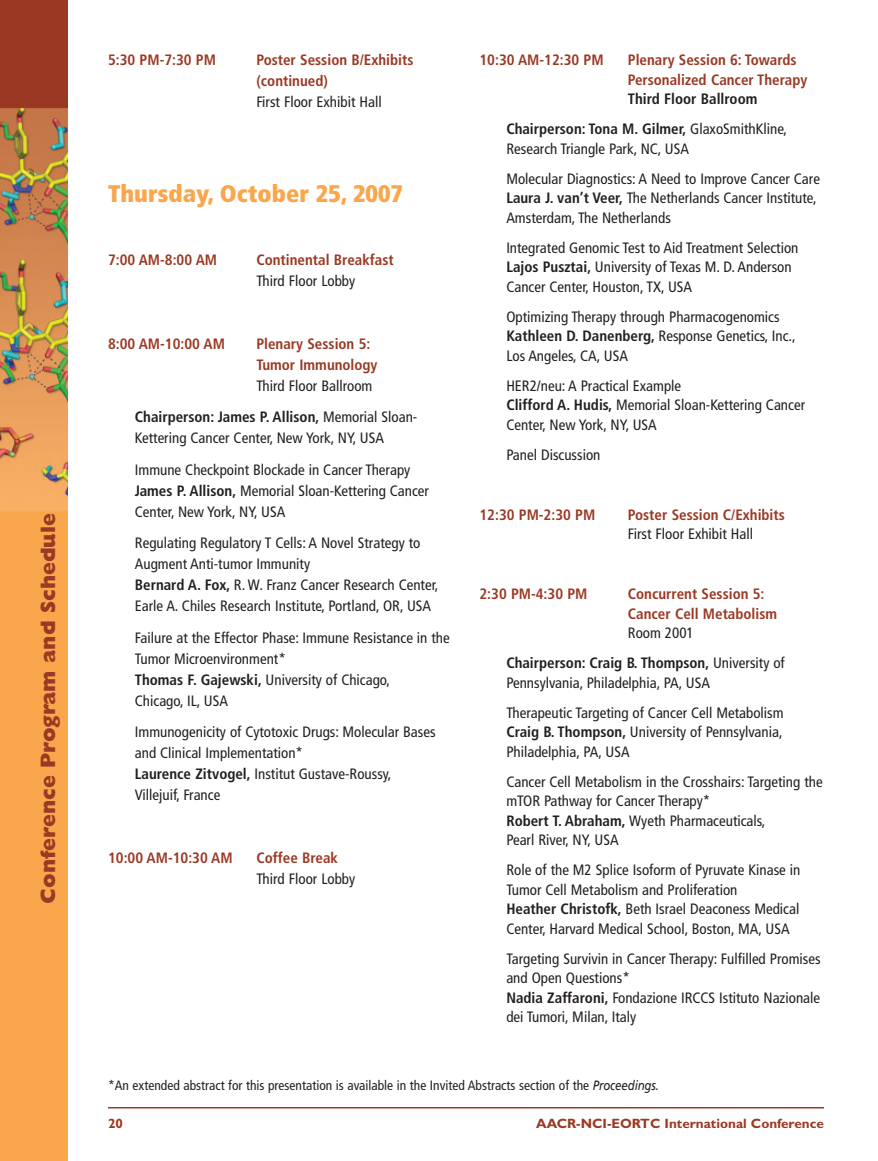
<style>
.page{position:relative;width:878px;height:1161px;background:#fff}
.page>*{position:absolute;margin:0;border:0;box-sizing:border-box;transform-origin:0 0}
.t1{font:900 condensed 24px "Frutiger";color:#f9a64c}
.t2{font:800 21px "Gill Sans";color:#9a3924}
.t3{font:condensed 15px/19.5px "Frutiger";color:#231f20}
.t4{font:700 condensed 15px/21px "Frutiger";color:#9a3924}
.t5{font:700 condensed 15px/30px "Frutiger";color:#231f20}
.t6{font:condensed 13.5px "Frutiger";color:#231f20}
.t7{font:700 13.5px "Gill Sans";color:#9a3924}
.s1{font-weight:700}
.s2{font-weight:400}
.s3{font-style:italic;font-stretch:normal}
</style>
<div class="page">
<hr style="left:108px;top:1107px;width:716px;height:1px;background:#9a3924">
<img style="left:0;top:0;width:67px;height:1161px">
<h2 class="t2" style="left:40px;top:904px;width:393px;rotate:-90deg">Conference Program and Schedule</h2>
<p class="t4" style="left:108px;top:51px;width:109px">5:30 PM-7:30 PM</p>
<p class="t4" style="left:256px;top:51px;width:158px">Poster Session B/Exhibits (continued)</p>
<p class="t3" style="left:256px;top:93px;width:127px">First Floor Exhibit Hall</p>
<h1 class="t1" style="left:108px;top:184px;width:296px">Thursday, October 25, 2007</h1>
<p class="t4" style="left:108px;top:250px;width:110px">7:00 AM-8:00 AM</p>
<p class="t4" style="left:256px;top:250px;width:139px">Continental Breakfast</p>
<p class="t3" style="left:256px;top:272px;width:100px">Third Floor Lobby</p>
<p class="t4" style="left:108px;top:334px;width:118px">8:00 AM-10:00 AM</p>
<p class="t4" style="left:256px;top:334px;width:123px">Plenary Session 5:<br>Tumor Immunology</p>
<p class="t3" style="left:135px;top:371px;width:284px;line-height:31.5px;text-indent:122px">Third Floor Ballroom<br><span class="s1">Chairperson: James P. Allison,</span> Memorial Sloan-</p>
<p class="t3" style="left:135px;top:423px;width:277px;line-height:31.5px">Kettering Cancer Center, New York, NY, USA<br>Immune Checkpoint Blockade in Cancer Therapy</p>
<p class="t3" style="left:135px;top:481px;width:296px;line-height:21px"><span class="s1">James P. Allison,</span> Memorial Sloan-Kettering Cancer<br>Center, New York, NY, USA</p>
<p class="t3" style="left:135px;top:534px;width:305px;line-height:21px">Regulating Regulatory T Cells: A Novel Strategy to Augment Anti-tumor Immunity<br><span class="s1">Bernard A. Fox,</span> R. W. Franz Cancer Research Center, Earle A. Chiles Research Institute, Portland, OR, USA</p>
<p class="t3" style="left:135px;top:628px;width:316px;line-height:21px">Failure at the Effector Phase: Immune Resistance in the Tumor Microenvironment*<br><span class="s1">Thomas F. Gajewski,</span> University of Chicago,<br>Chicago, IL, USA</p>
<p class="t3" style="left:135px;top:723px;width:302px;line-height:21px">Immunogenicity of Cytotoxic Drugs: Molecular Bases and Clinical Implementation*<br><span class="s1">Laurence Zitvogel,</span> Institut Gustave-Roussy, Villejuif, France</p>
<p class="t4" style="left:108px;top:849px;width:126px">10:00 AM-10:30 AM</p>
<p class="t4" style="left:256px;top:849px;width:83px">Coffee Break</p>
<p class="t3" style="left:256px;top:870px;width:100px">Third Floor Lobby</p>
<p class="t4" style="left:479px;top:51px;width:126px">10:30 AM-12:30 PM</p>
<p class="t4" style="left:628px;top:51px;width:181px;line-height:19.5px">Plenary Session 6: Towards<br>Personalized Cancer Therapy</p>
<p class="t5" style="left:506px;top:85px;width:282px;text-indent:122px">Third Floor Ballroom<br>Chairperson: Tona M. Gilmer, <span class="s2">GlaxoSmithKline,</span></p>
<p class="t3" style="left:506px;top:135px;width:315px;line-height:30px">Research Triangle Park, NC, USA<br>Molecular Diagnostics: A Need to Improve Cancer Care</p>
<p class="t3" style="left:506px;top:189px;width:312px"><span class="s1">Laura J. van’t Veer,</span> The Netherlands Cancer Institute,<br>Amsterdam, The Netherlands</p>
<p class="t3" style="left:506px;top:239px;width:293px">Integrated Genomic Test to Aid Treatment Selection<br><span class="s1">Lajos Pusztai,</span> University of Texas M. D. Anderson<br>Cancer Center, Houston, TX, USA</p>
<p class="t3" style="left:506px;top:308px;width:291px">Optimizing Therapy through Pharmacogenomics<br><span class="s1">Kathleen D. Danenberg,</span> Response Genetics, Inc.,<br>Los Angeles, CA, USA</p>
<p class="t3" style="left:506px;top:377px;width:300px">HER2/neu: A Practical Example<br><span class="s1">Clifford A. Hudis,</span> Memorial Sloan-Kettering Cancer<br>Center, New York, NY, USA</p>
<p class="t3" style="left:506px;top:446px;width:95px">Panel Discussion</p>
<p class="t4" style="left:479px;top:505px;width:117px">12:30 PM-2:30 PM</p>
<p class="t4" style="left:628px;top:505px;width:158px">Poster Session C/Exhibits</p>
<p class="t3" style="left:628px;top:525px;width:127px">First Floor Exhibit Hall</p>
<p class="t4" style="left:479px;top:585px;width:109px">2:30 PM-4:30 PM</p>
<p class="t4" style="left:628px;top:585px;width:151px;line-height:19.5px">Concurrent Session 5:<br>Cancer Cell Metabolism</p>
<p class="t5" style="left:506px;top:619px;width:280px;text-indent:122px"><span class="s2">Room 2001<br></span>Chairperson: Craig B. Thompson, <span class="s2">University of</span></p>
<p class="t3" style="left:506px;top:669px;width:279px;line-height:30px">Pennsylvania, Philadelphia, PA, USA<br>Therapeutic Targeting of Cancer Cell Metabolism</p>
<p class="t3" style="left:506px;top:723px;width:278px"><span class="s1">Craig B. Thompson,</span> University of Pennsylvania,<br>Philadelphia, PA, USA</p>
<p class="t3" style="left:506px;top:773px;width:318px">Cancer Cell Metabolism in the Crosshairs: Targeting the mTOR Pathway for Cancer Therapy*<br><span class="s1">Robert T. Abraham,</span> Wyeth Pharmaceuticals,<br>Pearl River, NY, USA</p>
<p class="t3" style="left:506px;top:861px;width:295px">Role of the M2 Splice Isoform of Pyruvate Kinase in Tumor Cell Metabolism and Proliferation<br><span class="s1">Heather Christofk,</span> Beth Israel Deaconess Medical Center, Harvard Medical School, Boston, MA, USA</p>
<p class="t3" style="left:506px;top:950px;width:316px">Targeting Survivin in Cancer Therapy: Fulfilled Promises and Open Questions*<br><span class="s1">Nadia Zaffaroni,</span> Fondazione IRCCS Istituto Nazionale dei Tumori, Milan, Italy</p>
<p class="t6" style="left:108px;top:1080px;width:552px">*An extended abstract for this presentation is available in the Invited Abstracts section of the <span class="s3">Proceedings.</span></p>
<p class="t7" style="left:108px;top:1118px;width:16px">20</p>
<p class="t7" style="left:536px;top:1118px;width:289px">AACR-NCI-EORTC International Conference</p>
</div>
